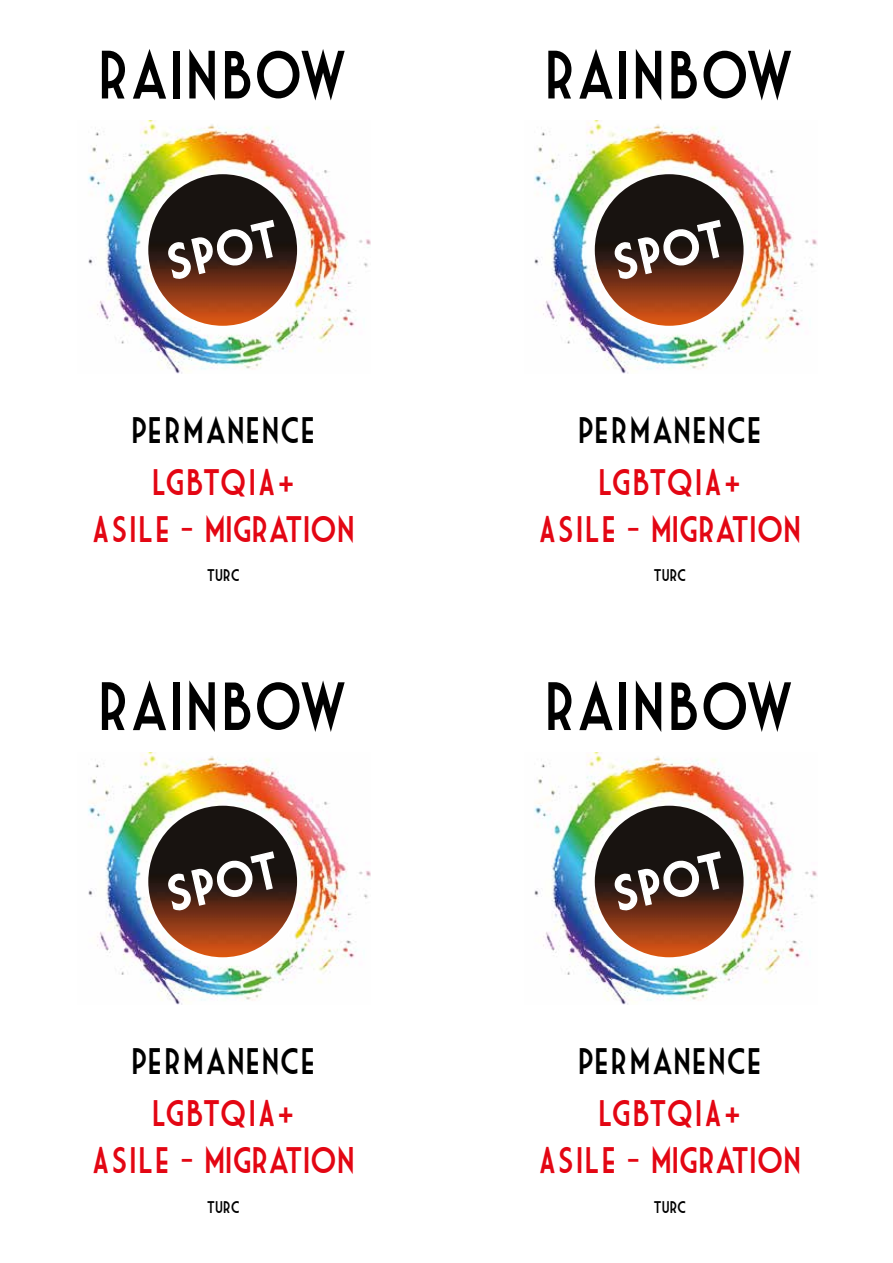
<style>
.page{position:relative;width:893px;height:1263px;background:#fff}
.page>*{position:absolute;margin:0;border:0;box-sizing:border-box;transform-origin:0 0}
.t1{font:66px "Market Deco";letter-spacing:.01em;color:#000;scale:.87 1}
.t2{font:48.15px "Market Deco";color:#fff;scale:.96 1}
.t3{font:36px/47.4px "Market Deco";color:#e30613;text-align:center;scale:.87 1}
.t4{font:36px "Market Deco";letter-spacing:.04em;color:#000;scale:.87 1}
.t5{font:16.5px "Market Deco";color:#000;scale:.87 1}
</style>
<div class="page">
<img style="left:88px;top:121px;width:283px;height:252px">
<img style="left:148px;top:174px;width:149px;height:152px">
<img style="left:534px;top:121px;width:283px;height:252px">
<img style="left:595px;top:174px;width:149px;height:152px">
<img style="left:88px;top:752px;width:283px;height:253px">
<img style="left:148px;top:806px;width:149px;height:151px">
<img style="left:534px;top:752px;width:283px;height:253px">
<img style="left:595px;top:806px;width:149px;height:151px">
<h1 class="t1" style="left:98px;top:38px;width:288px">RAINBOW</h1>
<h1 class="t1" style="left:545px;top:38px;width:288px">RAINBOW</h1>
<h2 class="t2" style="left:162px;top:237px;width:117px;rotate:-13deg">SPO T</h2>
<h2 class="t2" style="left:608px;top:237px;width:117px;rotate:-13deg">SPO T</h2>
<p class="t4" style="left:132px;top:410px;width:212px">PERMANENCE</p>
<p class="t3" style="left:92px;top:457px;width:303px">LGBTQIA+<br>ASILE - MIGRATION</p>
<p class="t4" style="left:578px;top:410px;width:212px">PERMANENCE</p>
<p class="t3" style="left:538px;top:457px;width:303px">LGBTQIA+<br>ASILE - MIGRATION</p>
<p class="t5" style="left:207px;top:566px;width:39px">TURC</p>
<p class="t5" style="left:653px;top:566px;width:39px">TURC</p>
<h1 class="t1" style="left:98px;top:670px;width:288px">RAINBOW</h1>
<h1 class="t1" style="left:545px;top:670px;width:288px">RAINBOW</h1>
<h2 class="t2" style="left:162px;top:869px;width:117px;rotate:-13deg">SPO T</h2>
<h2 class="t2" style="left:608px;top:869px;width:117px;rotate:-13deg">SPO T</h2>
<p class="t4" style="left:132px;top:1041px;width:212px">PERMANENCE</p>
<p class="t3" style="left:92px;top:1089px;width:303px">LGBTQIA+<br>ASILE - MIGRATION</p>
<p class="t4" style="left:578px;top:1041px;width:212px">PERMANENCE</p>
<p class="t3" style="left:538px;top:1089px;width:303px">LGBTQIA+<br>ASILE - MIGRATION</p>
<p class="t5" style="left:207px;top:1198px;width:39px">TURC</p>
<p class="t5" style="left:653px;top:1198px;width:39px">TURC</p>
</div>
